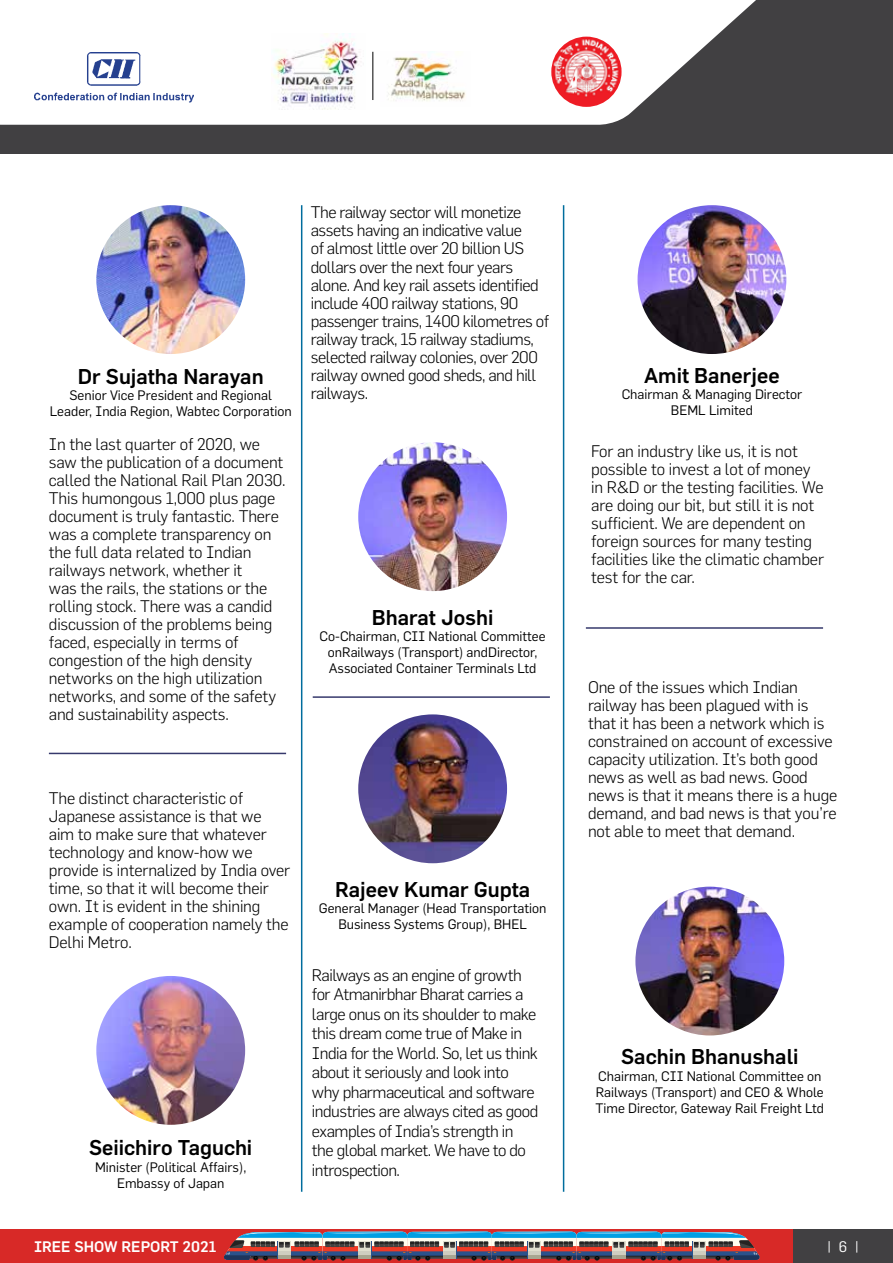
<style>
.page{position:relative;width:893px;height:1263px;background:#fff}
.page>*{position:absolute;margin:0;border:0;box-sizing:border-box;transform-origin:0 0}
.t1{font:500 21px "Flama";color:#000}
.t2{font:300 16.5px/18px "Flama";letter-spacing:-.01em;color:#000}
.t3{font:300 16.5px/19.5px "Flama";letter-spacing:-.03em;color:#000}
.t4{font:500 15px "Flama";color:#fff}
.t5{font:15px "Flama";color:#fff}
.t6{font:13.5px/16.2px "Flama";color:#000;text-align:center}
</style>
<div class="page">
<div style="left:0;top:0;width:893px;height:154px;background:#414042"></div>
<svg style="left:0;top:0;width:756px;height:125px;fill:#fff"></svg>
<img style="left:34px;top:52px;width:160px;height:51px">
<img style="left:551px;top:37px;width:71px;height:70px;border-radius:35px">
<img style="left:271px;top:34px;width:94px;height:76px">
<img style="left:380px;top:51px;width:90px;height:56px">
<hr style="left:373px;top:52px;width:1px;height:48px;background:#000">
<div style="left:0;top:1229px;width:793px;height:34px;background:#d82927"></div>
<svg style="left:224px;top:1231px;width:536px;height:29px"></svg>
<div style="left:793px;top:1229px;width:100px;height:34px;background:#414042"></div>
<hr style="left:563px;top:205px;width:1px;height:987px;background:#006d9d">
<hr style="left:301px;top:205px;width:1px;height:987px;background:#006d9d">
<img style="left:96px;top:205px;width:149px;height:149px;border-radius:74px">
<img style="left:358px;top:714px;width:149px;height:149px;border-radius:74px">
<img style="left:638px;top:205px;width:148px;height:149px;border-radius:74px">
<img style="left:96px;top:976px;width:149px;height:149px;border-radius:74px">
<img style="left:635px;top:887px;width:149px;height:148px;border-radius:74px">
<img style="left:358px;top:442px;width:149px;height:149px;border-radius:74px">
<hr style="left:49px;top:753px;width:237px;height:1px;background:#36396c">
<hr style="left:313px;top:696px;width:237px;height:2px;background:#36396c">
<hr style="left:586px;top:627px;width:237px;height:2px;background:#36396c">
<p class="t1" style="left:78px;top:364px;width:187px">Dr Sujatha Narayan</p>
<p class="t6" style="left:50px;top:387px;width:243px">Senior Vice President and Regional<br>Leader, India Region, Wabtec Corporation</p>
<p class="t2" style="left:49px;top:435px;width:238px">In the last quarter of 2020, we saw the publication of a document called the National Rail Plan 2030.<br>This humongous 1,000 plus page document is truly fantastic. There was a complete transparency on the full data related to Indian railways network, whether it<br>was the rails, the stations or the rolling stock. There was a candid discussion of the problems being faced, especially in terms of congestion of the high density networks on the high utilization networks, and some of the safety and sustainability aspects.</p>
<p class="t3" style="left:311px;top:203px;width:240px;line-height:18px">The railway sector will monetize assets having an indicative value<br>of almost little over 20 billion US dollars over the next four years alone. And key rail assets identified include 400 railway stations, 90 passenger trains, 1400 kilometres of railway track, 15 railway stadiums, selected railway colonies, over 200 railway owned good sheds, and hill railways.</p>
<p class="t1" style="left:372px;top:605px;width:123px">Bharat Joshi</p>
<p class="t6" style="left:320px;top:628px;width:228px">Co-Chairman, CII National Committee onRailways (Transport) andDirector,<br>Associated Container Terminals Ltd</p>
<p class="t2" style="left:49px;top:789px;width:243px">The distinct characteristic of<br>Japanese assistance is that we aim to make sure that whatever technology and know-how we provide is internalized by India over time, so that it will become their own. It is evident in the shining example of cooperation namely the<br>Delhi Metro.</p>
<p class="t1" style="left:89px;top:1135px;width:165px">Seiichiro Taguchi</p>
<p class="t6" style="left:95px;top:1158px;width:153px">Minister (Political Affairs),<br>Embassy of Japan</p>
<p class="t1" style="left:335px;top:877px;width:197px">Rajeev Kumar Gupta</p>
<p class="t6" style="left:319px;top:900px;width:229px">General Manager (Head Transportation<br>Business Systems Group), BHEL</p>
<p class="t3" style="left:312px;top:965px;width:228px">Railways as an engine of growth for Atmanirbhar Bharat carries a large onus on its shoulder to make this dream come true of Make in<br>India for the World. So, let us think about it seriously and look into why pharmaceutical and software industries are always cited as good examples of India’s strength in the global market. We have to do introspection.</p>
<p class="t1" style="left:644px;top:363px;width:137px">Amit Banerjee</p>
<p class="t6" style="left:622px;top:386px;width:182px">Chairman &amp; Managing Director<br>BEML Limited</p>
<p class="t2" style="left:591px;top:442px;width:234px">For an industry like us, it is not possible to invest a lot of money in R&amp;D or the testing facilities. We are doing our bit, but still it is not sufficient. We are dependent on foreign sources for many testing facilities like the climatic chamber test for the car.</p>
<p class="t2" style="left:588px;top:677px;width:251px">One of the issues which Indian railway has been plagued with is that it has been a network which is constrained on account of excessive capacity utilization. It’s both good news as well as bad news. Good news is that it means there is a huge demand, and bad news is that you’re not able to meet that demand.</p>
<p class="t1" style="left:621px;top:1044px;width:179px">Sachin Bhanushali</p>
<p class="t6" style="left:596px;top:1067px;width:230px;text-align:left">Chairman, CII National Committee on<br>Railways (Transport) and CEO &amp; Whole<br>Time Director, Gateway Rail Freight Ltd</p>
<p class="t4" style="left:34px;top:1238px;width:184px">IREE SHOW REPORT 2021</p>
<p class="t5" style="left:827px;top:1238px;width:34px">| 6 |</p>
</div>
